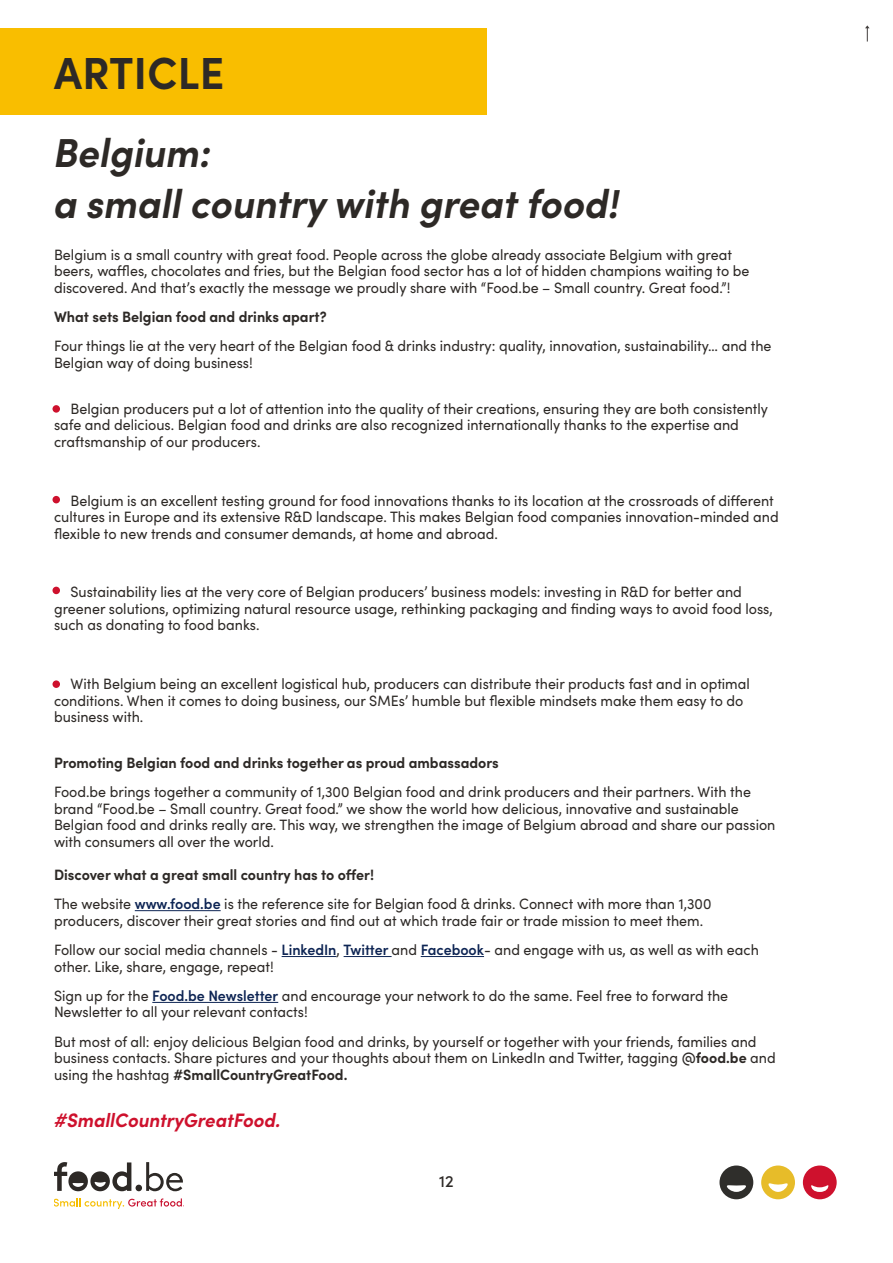
<style>
.page{position:relative;width:893px;height:1263px;background:#fff}
.page>*{position:absolute;margin:0;border:0;box-sizing:border-box;transform-origin:0 0}
.t1{font:700 45px "Sofia Pro";letter-spacing:.01em;color:#2d2926;scale:.95 1}
.t2{font:italic 700 40.5px/51px "Sofia Pro";color:#2d2926;scale:.95 1}
.t3{font:italic 700 19.5px "Sofia Pro";color:#ce112d;scale:.95 1}
.t4{font:500 16.5px "Sofia Pro";color:#2d2926}
.t5{font:15px/16.5px "Sofia Pro";color:#2d2926;scale:.95 1}
.t6{font:700 15px "Sofia Pro";color:#2d2926;scale:.95 1}
.s1{font-weight:700}
.s2{font-weight:600;color:#0e2554}
</style>
<div class="page">
<svg style="left:865px;top:25px;width:5px;height:17px"></svg>
<svg style="left:719px;top:1165px;width:34px;height:34px"></svg>
<svg style="left:761px;top:1165px;width:34px;height:34px"></svg>
<svg style="left:803px;top:1165px;width:34px;height:34px"></svg>
<svg style="left:54px;top:1198px;width:130px;height:11px"></svg>
<svg style="left:54px;top:1162px;width:129px;height:29px"></svg>
<hr style="left:135px;top:910px;width:86px;height:1px;background:#0e2554">
<hr style="left:282px;top:956px;width:55px;height:1px;background:#0e2554">
<hr style="left:344px;top:956px;width:48px;height:1px;background:#0e2554">
<hr style="left:421px;top:956px;width:63px;height:1px;background:#0e2554">
<hr style="left:152px;top:1002px;width:126px;height:1px;background:#0e2554">
<div style="left:0;top:28px;width:486px;height:87px;background:#f9be00"></div>
<div style="left:52px;top:405px;width:8px;height:8px;background:#ce112d;border-radius:50%"></div>
<div style="left:52px;top:496px;width:8px;height:7px;background:#ce112d;border-radius:50%"></div>
<div style="left:52px;top:587px;width:8px;height:7px;background:#ce112d;border-radius:50%"></div>
<div style="left:52px;top:680px;width:8px;height:8px;background:#ce112d;border-radius:50%"></div>
<h1 class="t1" style="left:54px;top:38px;width:181px">ARTICLE</h1>
<h2 class="t2" style="left:54px;top:124px;width:597px">Belgium:<br>a small country with great food!</h2>
<p class="t5" style="left:54px;top:245px;width:734px">Belgium is a small country with great food. People across the globe already associate Belgium with great beers, waffles, chocolates and fries, but the Belgian food sector has a lot of hidden champions waiting to be discovered. And that’s exactly the message we proudly share with “Food.be – Small country. Great food.”!</p>
<p class="t6" style="left:54px;top:305px;width:289px">What sets Belgian food and drinks apart?</p>
<p class="t5" style="left:54px;top:337px;width:757px">Four things lie at the very heart of the Belgian food &amp; drinks industry: quality, innovation, sustainability… and the<br>Belgian way of doing business!</p>
<p class="t5" style="left:54px;top:399px;width:753px;text-indent:17px">Belgian producers put a lot of attention into the quality of their creations, ensuring they are both consistently safe and delicious. Belgian food and drinks are also recognized internationally thanks to the expertise and craftsmanship of our producers.</p>
<p class="t5" style="left:54px;top:491px;width:764px;text-indent:17px">Belgium is an excellent testing ground for food innovations thanks to its location at the crossroads of different cultures in Europe and its extensive R&amp;D landscape. This makes Belgian food companies innovation-minded and flexible to new trends and consumer demands, at home and abroad.</p>
<p class="t5" style="left:54px;top:583px;width:758px;text-indent:17px">Sustainability lies at the very core of Belgian producers’ business models: investing in R&amp;D for better and greener solutions, optimizing natural resource usage, rethinking packaging and finding ways to avoid food loss, such as donating to food banks.</p>
<p class="t5" style="left:54px;top:675px;width:734px;text-indent:17px">With Belgium being an excellent logistical hub, producers can distribute their products fast and in optimal conditions. When it comes to doing business, our SMEs’ humble but flexible mindsets make them easy to do business with.</p>
<p class="t6" style="left:54px;top:751px;width:470px">Promoting Belgian food and drinks together as proud ambassadors</p>
<p class="t5" style="left:54px;top:783px;width:761px">Food.be brings together a community of 1,300 Belgian food and drink producers and their partners. With the brand “Food.be – Small country. Great food.” we show the world how delicious, innovative and sustainable Belgian food and drinks really are. This way, we strengthen the image of Belgium abroad and share our passion with consumers all over the world.</p>
<p class="t5" style="left:54px;top:859px;width:693px;line-height:29.4px"><span class="s1">Discover what a great small country has to offer!<br></span>The website <span class="s2">www.food.be</span> is the reference site for Belgian food &amp; drinks. Connect with more than 1,300</p>
<p class="t5" style="left:54px;top:905px;width:743px;line-height:29.4px">producers, discover their great stories and find out at which trade fair or trade mission to meet them.<br>Follow our social media channels - <span class="s2">LinkedIn</span>, <span class="s2">Twitter</span> and <span class="s2">Facebook</span>- and engage with us, as well as with each</p>
<p class="t5" style="left:54px;top:951px;width:711px;line-height:29.4px">other. Like, share, engage, repeat!<br>Sign up for the <span class="s2">Food.be Newsletter</span> and encourage your network to do the same. Feel free to forward the</p>
<p class="t5" style="left:54px;top:997px;width:741px;line-height:29.4px">Newsletter to all your relevant contacts!<br>But most of all: enjoy delicious Belgian food and drinks, by yourself or together with your friends, families and</p>
<p class="t5" style="left:54px;top:1049px;width:761px">business contacts. Share pictures and your thoughts about them on LinkedIn and Twitter, tagging <span class="s1">@food.be</span> and using the hashtag <span class="s1">#SmallCountryGreatFood.</span></p>
<h3 class="t3" style="left:54px;top:1105px;width:240px">#SmallCountryGreatFood.</h3>
<p class="t4" style="left:439px;top:1169px;width:16px">12</p>
</div>
